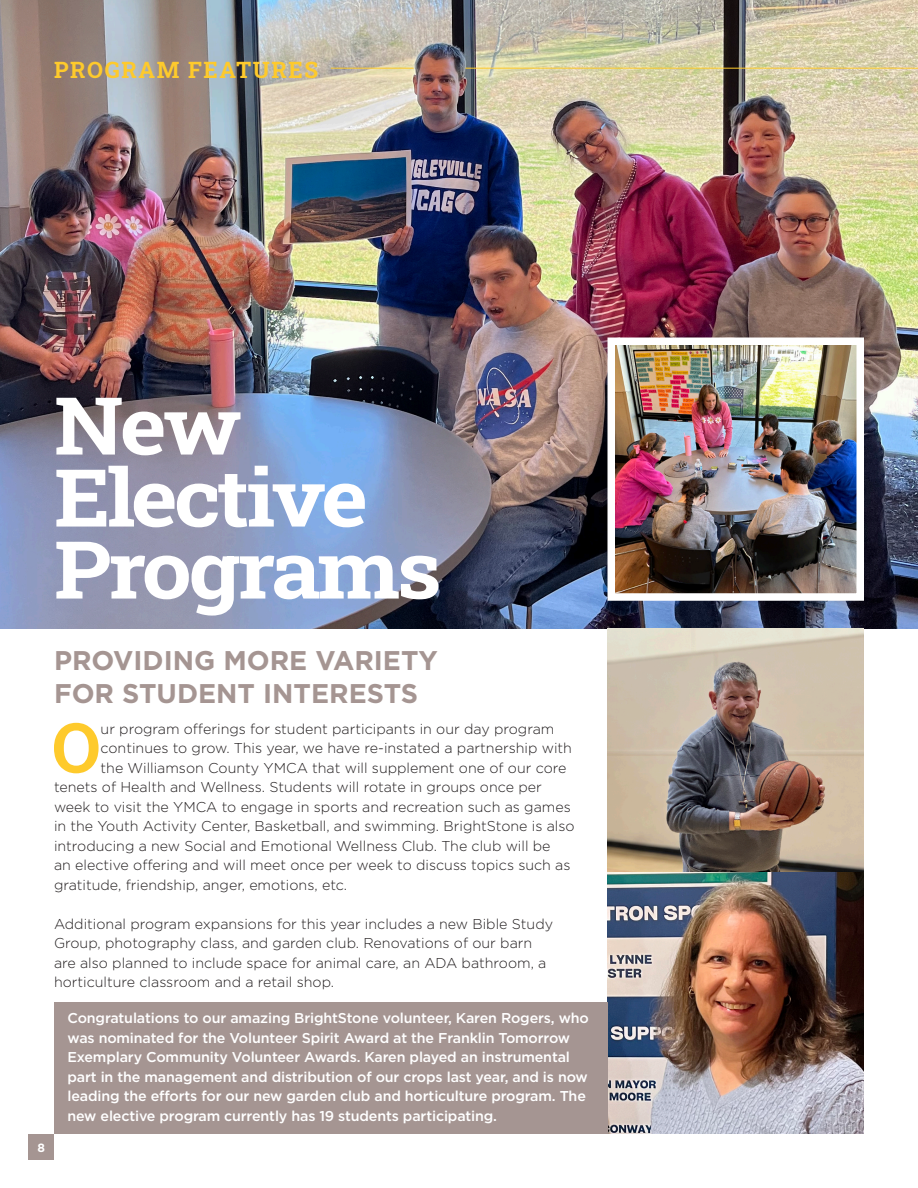
<style>
.page{position:relative;width:918px;height:1188px;background:#fff}
.page>*{position:absolute;margin:0;border:0;box-sizing:border-box;transform-origin:0 0}
.t1{font:79.8px/72px "Roboto Slab";letter-spacing:-.04em;color:#fff;scale:1.11 1}
.t2{font:69.15px "Roboto Slab";color:#feca2c}
.t3{font:700 27px/33px "Gotham";color:#a59592}
.t4{font:22.5px "Roboto Slab";letter-spacing:.07em;color:#feca2c}
.t5{font:300 14.25px/19.5px "Gotham";color:#231f20}
.t6{font:500 14.25px/19.5px "Gotham";letter-spacing:-.01em;color:#fff}
.t7{font:700 12px "Gotham";color:#fff}
</style>
<div class="page">
<img style="left:0;top:0;width:918px;height:629px">
<div style="left:28px;top:1134px;width:26px;height:26px;background:#a59592"></div>
<hr style="left:465px;top:68px;width:453px;height:1px;background:#feca2c">
<hr style="left:331px;top:68px;width:83px;height:1px;background:#feca2c">
<svg style="left:13px;top:17px;width:346px;height:105px"></svg>
<img style="left:617px;top:347px;width:238px;height:245px">
<div style="left:608px;top:338px;width:256px;height:263px;border:8px solid #fff"></div>
<img style="left:608px;top:629px;width:256px;height:505px">
<div style="left:54px;top:1003px;width:554px;height:131px;background:#a59592"></div>
<p class="t4" style="left:54px;top:54px;width:266px">PROGRAM FEATURES</p>
<p class="t1" style="left:54px;top:388px;width:351px">New<br>Elective<br>Programs</p>
<p class="t7" style="left:37px;top:1139px;width:9px">8</p>
<p class="t3" style="left:54px;top:643px;width:385px">PROVIDING MORE VARIETY<br>FOR STUDENT INTERESTS</p>
<p class="t2" style="left:52px;top:700px;width:50px">O</p>
<p class="t5" style="left:101px;top:718px;width:455px">ur program offerings for student participants in our day program</p>
<p class="t5" style="left:101px;top:738px;width:473px">continues to grow. This year, we have re-instated a partnership with</p>
<p class="t5" style="left:101px;top:757px;width:467px">the Williamson County YMCA that will supplement one of our core</p>
<p class="t5" style="left:54px;top:777px;width:489px">tenets of Health and Wellness. Students will rotate in groups once per</p>
<p class="t5" style="left:54px;top:796px;width:518px">week to visit the YMCA to engage in sports and recreation such as games</p>
<p class="t5" style="left:54px;top:816px;width:522px">in the Youth Activity Center, Basketball, and swimming. BrightStone is also</p>
<p class="t5" style="left:54px;top:835px;width:498px">introducing a new Social and Emotional Wellness Club. The club will be</p>
<p class="t5" style="left:54px;top:855px;width:518px">an elective offering and will meet once per week to discuss topics such as</p>
<p class="t5" style="left:54px;top:874px;width:295px">gratitude, friendship, anger, emotions, etc.</p>
<p class="t5" style="left:54px;top:913px;width:501px">Additional program expansions for this year includes a new Bible Study Group, photography class, and garden club. Renovations of our barn are also planned to include space for animal care, an ADA bathroom, a horticulture classroom and a retail shop.</p>
<p class="t6" style="left:68px;top:1008px;width:523px">Congratulations to our amazing BrightStone volunteer, Karen Rogers, who was nominated for the Volunteer Spirit Award at the Franklin Tomorrow Exemplary Community Volunteer Awards. Karen played an instrumental part in the management and distribution of our crops last year, and is now leading the efforts for our new garden club and horticulture program. The new elective program currently has 19 students participating.</p>
</div>
